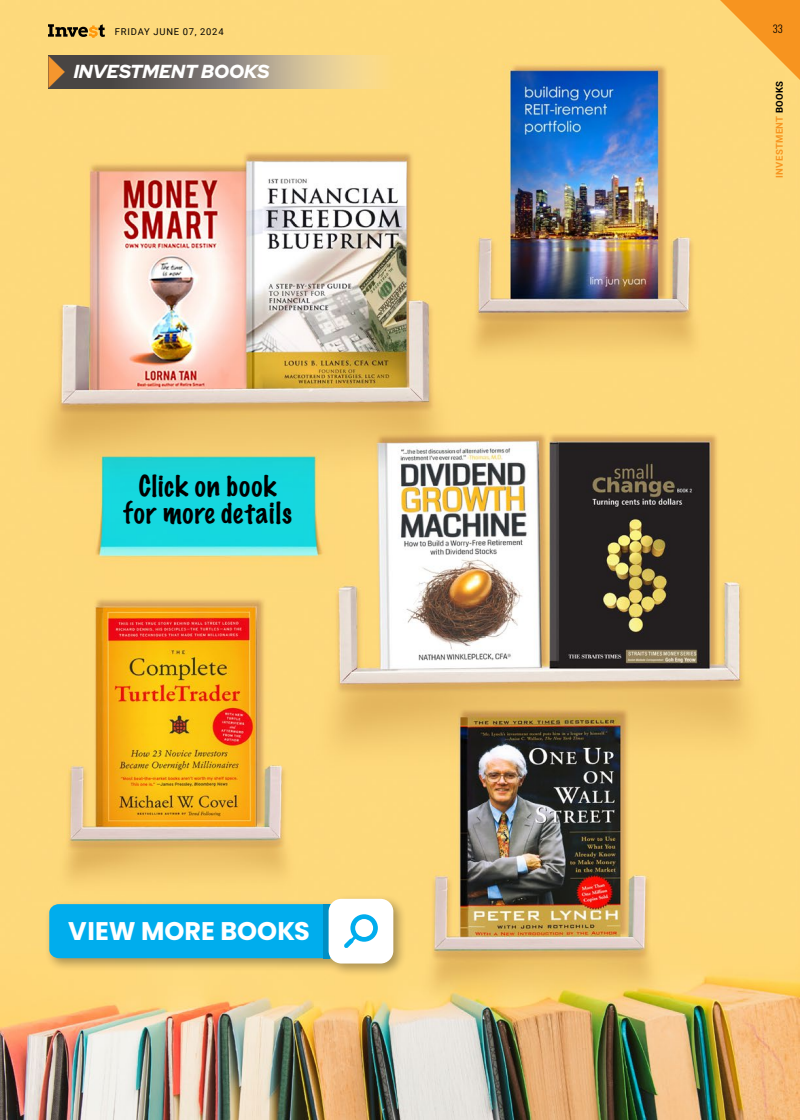
<style>
.page{position:relative;width:800px;height:1120px;background:#fff}
.page>*{position:absolute;margin:0;border:0;box-sizing:border-box;transform-origin:0 0}
.t1{font:100 26.6px/26.6px "Marker Felt";letter-spacing:.04em;color:#000;text-align:center}
.t2{font:700 25.5px "Poppins";color:#fff}
.t3{font:italic 900 18.8px "Red Hat Display";color:#fff}
.t4{font:10.3px "Oswald";color:#000}
.t5{font:700 9.5px "Roboto";letter-spacing:.035em;color:#f7941f}
.t6{font:9.4px "Roboto";letter-spacing:.085em;color:#000}
.s1{color:#000}
</style>
<div class="page">
<img style="left:0;top:0;width:800px;height:1120px">
<div style="left:44px;top:893px;width:362px;height:84px;background:#000;opacity:.33"></div>
<div style="left:329px;top:899px;width:64px;height:65px;background:#fff;border-radius:13px"></div>
<svg style="left:49px;top:904px;width:329px;height:54px;background:#21b6ed"></svg>
<svg style="left:49px;top:55px;width:419px;height:34px;background:#aa9975"></svg>
<svg style="left:48px;top:24px;width:57px;height:14px"></svg>
<svg style="left:720px;top:0;width:80px;height:80px;background:#fab64d"></svg>
<svg style="left:49px;top:55px;width:16px;height:33px"></svg>
<p class="t6" style="left:115px;top:25px;width:110px">FRIDAY JUNE 07, 2024</p>
<p class="t4" style="left:773px;top:19px;width:11px">33</p>
<p class="t3" style="left:74px;top:59px;width:197px">INVESTMENT BOOKS</p>
<p class="t1" style="left:123px;top:472px;width:171px">Click on book for more details</p>
<p class="t2" style="left:68px;top:916px;width:243px">VIEW MORE BOOKS</p>
<p class="t5" style="left:773px;top:178px;width:98px;rotate:-90deg">INVESTMENT <span class="s1">BOOKS</span></p>
</div>
